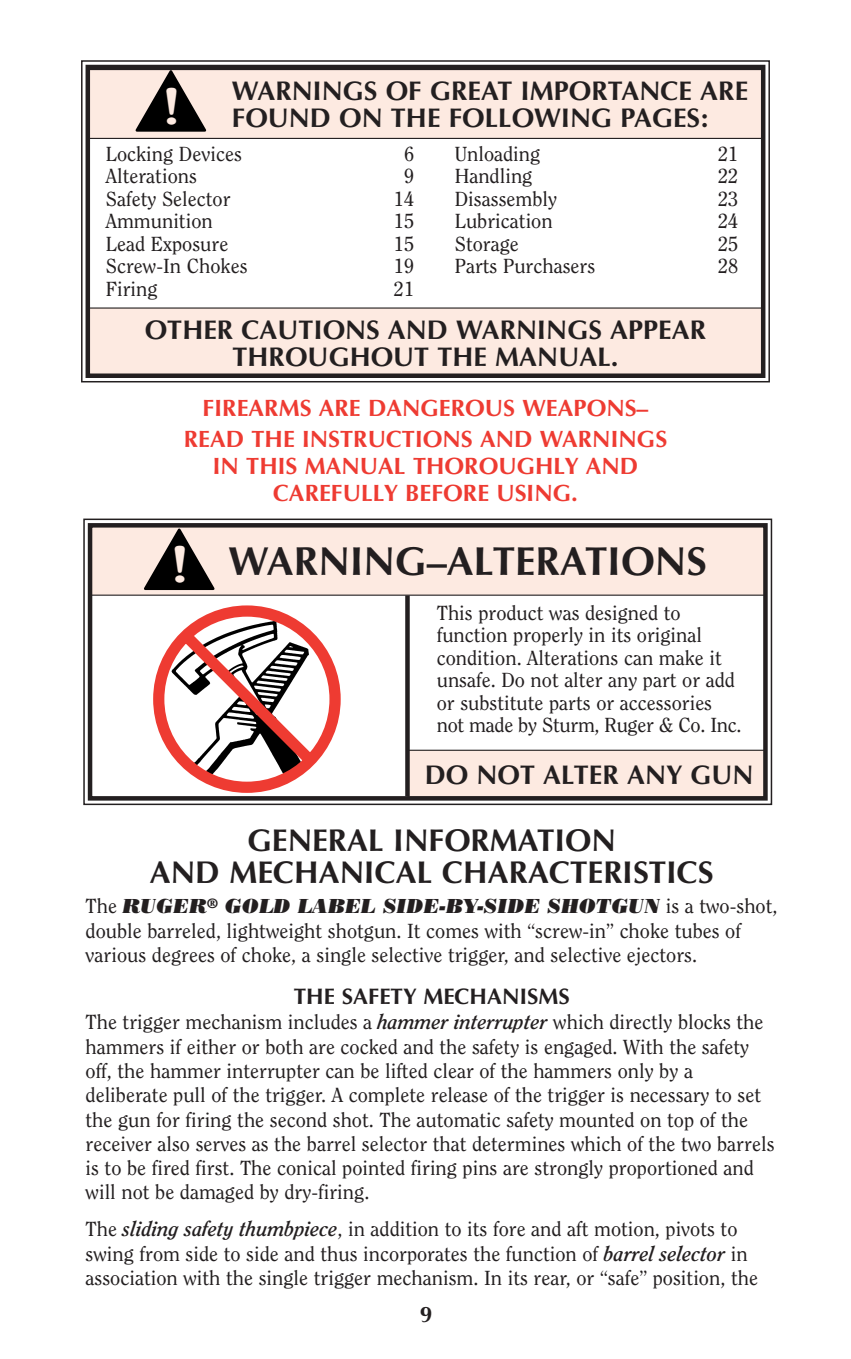
<style>
.page{position:relative;width:851px;height:1359px;background:#fff}
.page>*{position:absolute;margin:0;border:0;box-sizing:border-box;transform-origin:0 0}
.t1{font:600 48.6px "Souvenir";color:#fdeae1}
.t2{font:700 40.5px "Optima";color:#231f20}
.t3{font:700 31.5px/31.5px "Optima";color:#231f20;text-align:center}
.t4{font:700 27px/27px "Optima";color:#231f20}
.t5{font:700 23.62px/31.5px "Optima";color:#ee3b32;text-align:center}
.t6{font:700 22.5px "Optima";color:#231f20}
.t7{font:20.25px/24.3px "Clearface";color:#231f20}
.t8{font:italic 20.25px "Bodoni Poster";color:#231f20}
.s1{font-family:"Clearface";font-style:normal}
.s2{font-weight:700;font-style:italic}
</style>
<div class="page">
<div style="left:89px;top:70px;width:673px;height:68px;background:#fdeae1"></div>
<div style="left:88px;top:69px;width:675px;height:70px;border:1px solid #231f20"></div>
<div style="left:89px;top:308px;width:673px;height:67px;background:#fdeae1"></div>
<div style="left:81px;top:60px;width:689px;height:322px;border:2px solid #231f20"></div>
<div style="left:86px;top:65px;width:679px;height:313px;border:4px solid #231f20"></div>
<div style="left:91px;top:526px;width:673px;height:69px;background:#fdeae1"></div>
<div style="left:90px;top:526px;width:675px;height:70px;border:1px solid #231f20"></div>
<div style="left:408px;top:750px;width:356px;height:47px;background:#fdeae1"></div>
<div style="left:407px;top:750px;width:358px;height:48px;border:1px solid #231f20"></div>
<svg style="left:144px;top:528px;width:71px;height:62px"></svg>
<div style="left:405px;top:596px;width:5px;height:200px;background:#231f20"></div>
<svg style="left:135px;top:70px;width:71px;height:62px"></svg>
<svg style="left:153px;top:605px;width:188px;height:188px"></svg>
<div style="left:83px;top:519px;width:689px;height:286px;border:2px solid #231f20"></div>
<div style="left:88px;top:523px;width:679px;height:278px;border:4px solid #231f20"></div>
<h3 class="t4" style="left:232px;top:80px;width:518px">WARNINGS OF GREAT IMPORTANCE ARE<br>FOUND ON THE FOLLOWING PAGES:</h3>
<p class="t7" style="left:106px;top:143px;width:138px">Locking Devices</p>
<p class="t7" style="left:404px;top:143px;width:12px">6</p>
<p class="t7" style="left:454px;top:143px;width:87px">Unloading</p>
<p class="t7" style="left:718px;top:143px;width:22px">21</p>
<p class="t7" style="left:106px;top:166px;width:93px">Alterations</p>
<p class="t7" style="left:404px;top:166px;width:12px">9</p>
<p class="t7" style="left:455px;top:166px;width:79px">Handling</p>
<p class="t7" style="left:718px;top:166px;width:22px">22</p>
<p class="t7" style="left:106px;top:188px;width:126px">Safety Selector</p>
<p class="t7" style="left:394px;top:188px;width:22px">14</p>
<p class="t7" style="left:455px;top:188px;width:104px">Disassembly</p>
<p class="t7" style="left:718px;top:188px;width:22px">23</p>
<p class="t7" style="left:106px;top:211px;width:108px">Ammunition</p>
<p class="t7" style="left:394px;top:211px;width:22px">15</p>
<p class="t7" style="left:455px;top:211px;width:99px">Lubrication</p>
<p class="t7" style="left:718px;top:211px;width:22px">24</p>
<p class="t7" style="left:106px;top:233px;width:124px">Lead Exposure</p>
<p class="t7" style="left:394px;top:233px;width:22px">15</p>
<p class="t7" style="left:454px;top:233px;width:66px">Storage</p>
<p class="t7" style="left:718px;top:233px;width:22px">25</p>
<p class="t7" style="left:106px;top:256px;width:143px">Screw-In Chokes</p>
<p class="t7" style="left:394px;top:256px;width:22px">19</p>
<p class="t7" style="left:455px;top:256px;width:142px">Parts Purchasers</p>
<p class="t7" style="left:718px;top:256px;width:22px">28</p>
<p class="t7" style="left:106px;top:278px;width:53px">Firing</p>
<p class="t7" style="left:394px;top:278px;width:22px">21</p>
<h3 class="t4" style="left:145px;top:319px;width:563px;text-align:center">OTHER CAUTIONS AND WARNINGS APPEAR<br>THROUGHOUT THE MANUAL.</h3>
<h1 class="t1" style="left:163px;top:87px;width:19px">!</h1>
<p class="t5" style="left:184px;top:394px;width:485px">FIREARMS ARE DANGEROUS WEAPONS–<br>READ THE INSTRUCTIONS AND WARNINGS</p>
<p class="t5" style="left:213px;top:455px;width:427px;line-height:27px">IN THIS MANUAL THOROUGHLY AND<br>CAREFULLY BEFORE USING.</p>
<h1 class="t1" style="left:171px;top:545px;width:19px">!</h1>
<h2 class="t2" style="left:228px;top:544px;width:479px">WARNING–ALTERATIONS</h2>
<p class="t7" style="left:436px;top:603px;width:306px;line-height:22.5px">This product was designed to function properly in its original condition. Alterations can make it unsafe. Do not alter any part or add or substitute parts or accessories not made by Sturm, Ruger &amp; Co. Inc.</p>
<h3 class="t4" style="left:425px;top:764px;width:330px">DO NOT ALTER ANY GUN</h3>
<h3 class="t3" style="left:150px;top:828px;width:565px">GENERAL INFORMATION<br>AND MECHANICAL CHARACTERISTICS</h3>
<p class="t8" style="left:86px;top:899px;width:693px"><span class="s1">The</span> RUGER<sup>®</sup> GOLD LABEL SIDE-BY-SIDE SHOTGUN <span class="s1">is a two-shot,</span></p>
<p class="t7" style="left:86px;top:920px;width:657px">double barreled, lightweight shotgun. It comes with “screw-in” choke tubes of various degrees of choke, a single selective trigger, and selective ejectors.</p>
<p class="t6" style="left:293px;top:987px;width:277px">THE SAFETY MECHANISMS</p>
<p class="t7" style="left:86px;top:1012px;width:690px">The trigger mechanism includes a <span class="s2">hammer interrupter</span> which directly blocks the hammers if either or both are cocked and the safety is engaged. With the safety off, the hammer interrupter can be lifted clear of the hammers only by a deliberate pull of the trigger. A complete release of the trigger is necessary to set the gun for firing the second shot. The automatic safety mounted on top of the receiver also serves as the barrel selector that determines which of the two barrels is to be fired first. The conical pointed firing pins are strongly proportioned and will not be damaged by dry-firing.</p>
<p class="t7" style="left:86px;top:1219px;width:674px">The <span class="s2">sliding safety thumbpiece</span>, in addition to its fore and aft motion, pivots to swing from side to side and thus incorporates the function of <span class="s2">barrel selector</span> in association with the single trigger mechanism. In its rear, or “safe” position, the</p>
<p class="t6" style="left:420px;top:1305px;width:14px">9</p>
</div>
